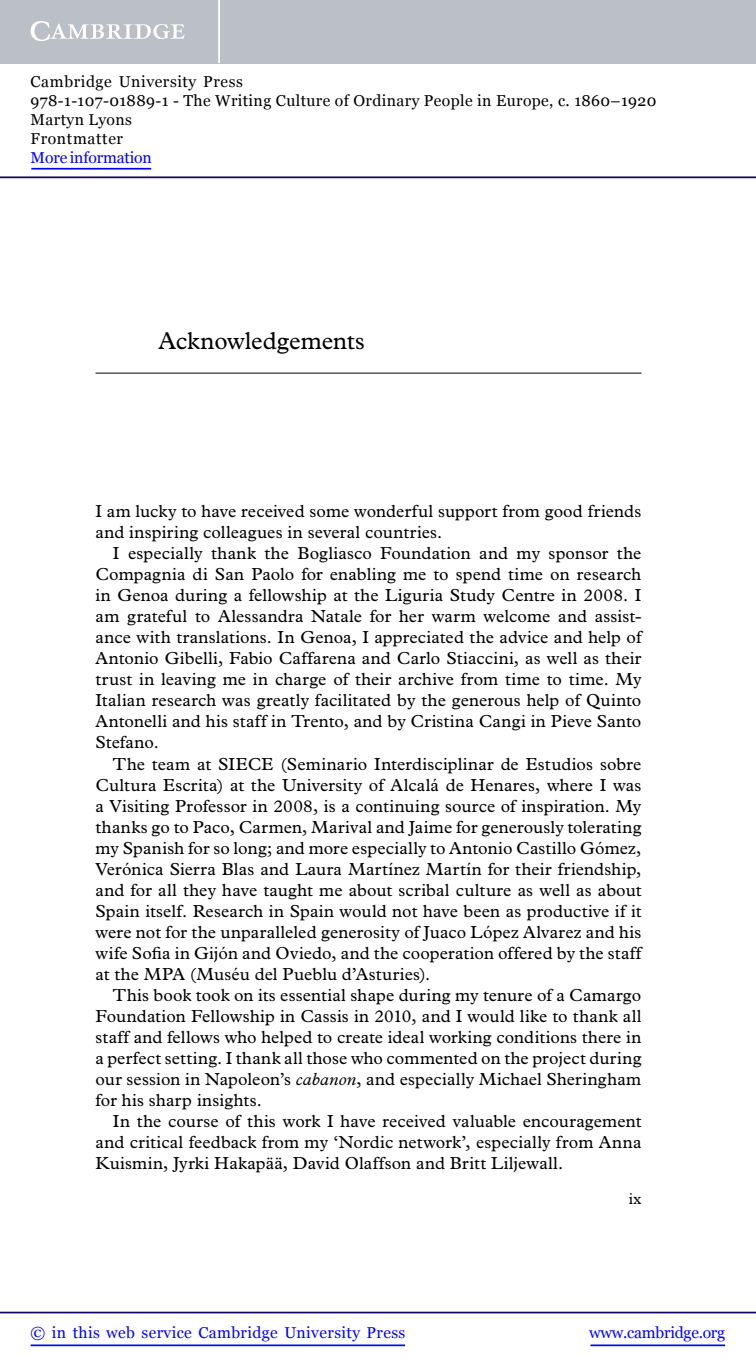
<style>
.page{position:relative;width:756px;height:1371px;background:#fff}
.page>*{position:absolute;margin:0;border:0;box-sizing:border-box;transform-origin:0 0}
.t1{font:24.5px "Plantin Std";letter-spacing:-.005em;color:#000}
.t2{font:17.5px "Plantin Std";letter-spacing:.01em;color:#000}
.t3{font:15.75px/18.9px "Georgia";letter-spacing:.025em;color:#000}
.t4{font:15.75px "Georgia";letter-spacing:.025em;color:#00f}
.t5{font:15.75px "Georgia";letter-spacing:-.015em;color:#00f}
.t6{font:15.75px "Georgia";letter-spacing:-.01em;color:#00f}
.t7{font:15.75px "Plantin Std";color:#000}
.s1{font-style:italic}
</style>
<div class="page">
<hr style="left:95px;top:372px;width:546px;height:1px;background:#000">
<hr style="left:591px;top:1344px;width:134px;height:1px;background:#00f">
<hr style="left:0;top:1311px;width:756px;height:2px;background:#150666">
<hr style="left:31px;top:1344px;width:374px;height:1px;background:#00f">
<div style="left:0;top:0;width:756px;height:63px;background:#bac0c6"></div>
<svg style="left:31px;top:21px;width:154px;height:20px"></svg>
<hr style="left:218px;top:0;width:2px;height:63px;background:#fff">
<hr style="left:0;top:176px;width:756px;height:2px;background:#150666">
<hr style="left:31px;top:168px;width:120px;height:1px;background:#00f">
<p class="t3" style="left:31px;top:72px;width:627px">Cambridge University Press<br>978-1-107-01889-1 - The Writing Culture of Ordinary People in Europe, c. 1860–1920<br>Martyn Lyons<br>Frontmatter</p>
<p class="t6" style="left:31px;top:148px;width:123px">More information</p>
<p class="t1" style="left:158px;top:327px;width:208px">Acknowledgements</p>
<p class="t2" style="left:95px;top:501px;width:547px">I am lucky to have received some wonderful support from good friends</p>
<p class="t2" style="left:95px;top:522px;width:348px">and inspiring colleagues in several countries.</p>
<p class="t2" style="left:113px;top:543px;width:530px">I especially thank the Bogliasco Foundation and my sponsor the</p>
<p class="t2" style="left:95px;top:564px;width:547px">Compagnia di San Paolo for enabling me to spend time on research</p>
<p class="t2" style="left:95px;top:585px;width:547px">in Genoa during a fellowship at the Liguria Study Centre in 2008. I</p>
<p class="t2" style="left:95px;top:606px;width:547px">am grateful to Alessandra Natale for her warm welcome and assist-</p>
<p class="t2" style="left:95px;top:627px;width:548px">ance with translations. In Genoa, I appreciated the advice and help of</p>
<p class="t2" style="left:95px;top:648px;width:547px">Antonio Gibelli, Fabio Caffarena and Carlo Stiaccini, as well as their</p>
<p class="t2" style="left:95px;top:669px;width:547px">trust in leaving me in charge of their archive from time to time. My</p>
<p class="t2" style="left:95px;top:690px;width:547px">Italian research was greatly facilitated by the generous help of Quinto</p>
<p class="t2" style="left:95px;top:711px;width:547px">Antonelli and his staff in Trento, and by Cristina Cangi in Pieve Santo</p>
<p class="t2" style="left:95px;top:732px;width:65px">Stefano.</p>
<p class="t2" style="left:113px;top:753px;width:530px">The team at SIECE (Seminario Interdisciplinar de Estudios sobre</p>
<p class="t2" style="left:95px;top:774px;width:547px">Cultura Escrita) at the University of Alcalá de Henares, where I was</p>
<p class="t2" style="left:95px;top:795px;width:547px">a Visiting Professor in 2008, is a continuing source of inspiration. My</p>
<p class="t2" style="left:95px;top:816px;width:547px">thanks go to Paco, Carmen, Marival and Jaime for generously tolerating</p>
<p class="t2" style="left:95px;top:837px;width:547px">my Spanish for so long; and more especially to Antonio Castillo Gómez,</p>
<p class="t2" style="left:95px;top:858px;width:547px">Verónica Sierra Blas and Laura Martínez Martín for their friendship,</p>
<p class="t2" style="left:95px;top:879px;width:548px">and for all they have taught me about scribal culture as well as about</p>
<p class="t2" style="left:95px;top:900px;width:548px">Spain itself. Research in Spain would not have been as productive if it</p>
<p class="t2" style="left:95px;top:921px;width:547px">were not for the unparalleled generosity of Juaco López Alvarez and his</p>
<p class="t2" style="left:95px;top:942px;width:547px">wife Sofia in Gijón and Oviedo, and the cooperation offered by the staff</p>
<p class="t2" style="left:95px;top:963px;width:336px">at the MPA (Muséu del Pueblu d’Asturies).</p>
<p class="t2" style="left:113px;top:984px;width:530px">This book took on its essential shape during my tenure of a Camargo</p>
<p class="t2" style="left:95px;top:1005px;width:548px">Foundation Fellowship in Cassis in 2010, and I would like to thank all</p>
<p class="t2" style="left:95px;top:1026px;width:547px">staff and fellows who helped to create ideal working conditions there in</p>
<p class="t2" style="left:95px;top:1047px;width:547px">a perfect setting. I thank all those who commented on the project during</p>
<p class="t2" style="left:95px;top:1068px;width:547px">our session in Napoleon’s <span class="s1">cabanon</span>, and especially Michael Sheringham</p>
<p class="t2" style="left:95px;top:1089px;width:168px">for his sharp insights.</p>
<p class="t2" style="left:113px;top:1110px;width:530px">In the course of this work I have received valuable encouragement</p>
<p class="t2" style="left:95px;top:1131px;width:547px">and critical feedback from my ‘Nordic network’, especially from Anna</p>
<p class="t2" style="left:95px;top:1152px;width:469px">Kuismin, Jyrki Hakapää, David Olaffson and Britt Liljewall.</p>
<p class="t7" style="left:629px;top:1189px;width:14px">ix</p>
<p class="t4" style="left:31px;top:1323px;width:376px">© in this web service Cambridge University Press</p>
<p class="t5" style="left:589px;top:1323px;width:137px">www.cambridge.org</p>
</div>
